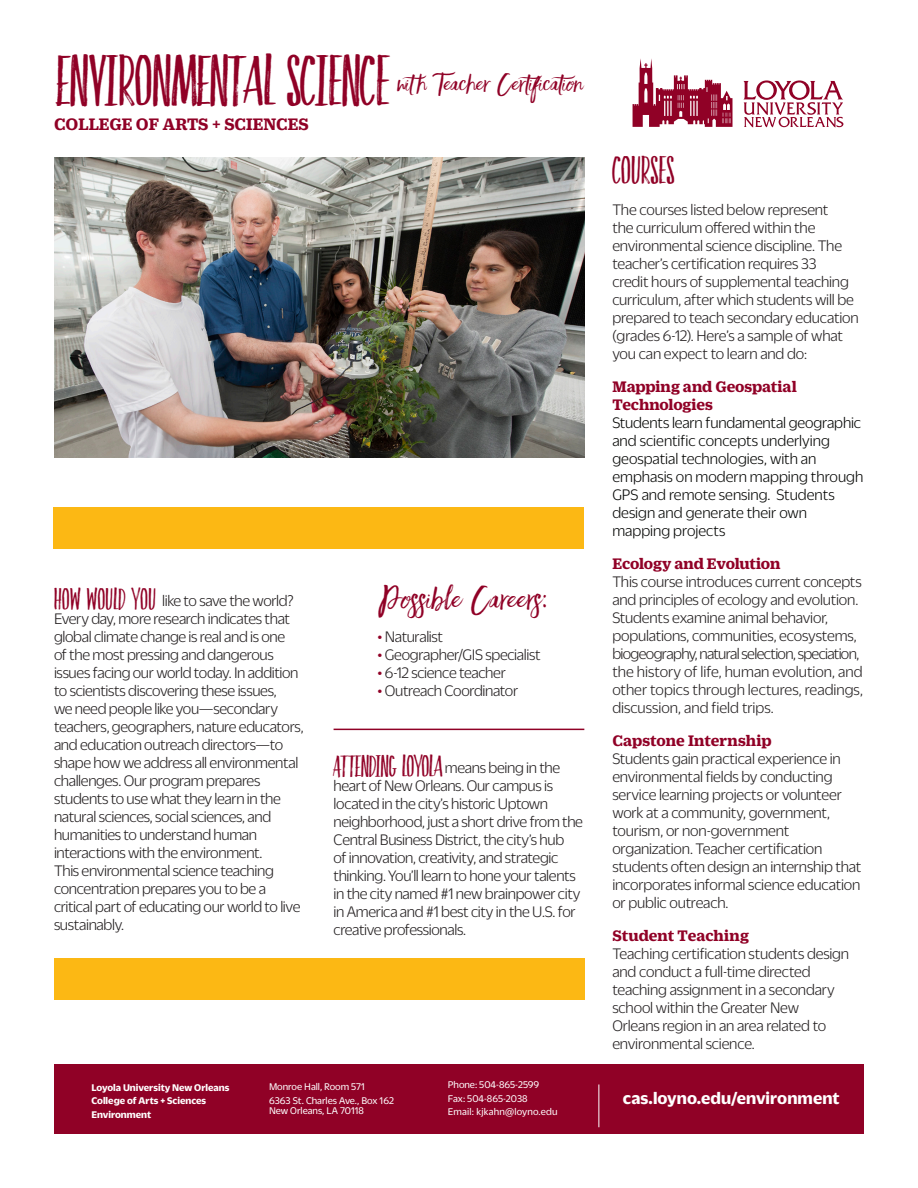
<style>
.page{position:relative;width:918px;height:1188px;background:#fff}
.page>*{position:absolute;margin:0;border:0;box-sizing:border-box;transform-origin:0 0}
.t1{font:49.5px "Faith And Glory Two";letter-spacing:-.02em;color:#900126}
.t2{font:27px "Faith And Glory One";letter-spacing:.015em;color:#900126}
.t3{font:27px "Faith And Glory Two";letter-spacing:-.005em;color:#900126}
.t4{font:21px "Faith And Glory Two";letter-spacing:-.02em;color:#900126}
.t5{font:21px "Faith And Glory One";letter-spacing:.005em;color:#900126}
.t6{font:700 18px "Duplicate Sans";letter-spacing:.005em;color:#fff}
.t7{font:700 18px "Duplicate Ionic";color:#900126}
.t8{font:300 16.5px/18px "Duplicate Sans";letter-spacing:-.015em;color:#231f20}
.t9{font:300 16.5px/18px "Duplicate Sans";color:#040503}
.t10{font:700 16.5px "Duplicate Ionic";letter-spacing:-.005em;color:#900126}
.t11{font:10.5px "Duplicate Sans";color:#fff}
.t12{font:700 10.5px "Duplicate Sans";color:#fff}
.t13{font:10.5px "Duplicate Sans";letter-spacing:.02em;color:#fff}
.s1{font-family:"Faith And Glory Two";font-weight:400;font-size:21px;color:#900126}
.s2{color:#900126}
.s3{font-family:"Duplicate Sans";font-weight:300;font-size:16.5px;color:#231f20}
.s4{font-family:"Duplicate Ionic";font-weight:700;color:#900126}
</style>
<div class="page">
<div style="left:53px;top:508px;width:531px;height:41px;background:#fcb814"></div>
<img style="left:54px;top:158px;width:531px;height:300px">
<div style="left:54px;top:1065px;width:810px;height:69px;background:#900126"></div>
<hr style="left:598px;top:1084px;width:1px;height:43px;background:#fff">
<svg style="left:633px;top:58px;width:100px;height:69px"></svg>
<svg style="left:743px;top:80px;width:100px;height:47px"></svg>
<hr style="left:334px;top:729px;width:250px;height:1px;background:#900126">
<div style="left:54px;top:959px;width:531px;height:41px;background:#fcb814"></div>
<p class="t1" style="left:56px;top:45px;width:335px">ENVIRONMENTAL SCIENCE</p>
<p class="t7" style="left:54px;top:111px;width:256px">COLLEGE OF ARTS + SCIENCES</p>
<p class="t5" style="left:397px;top:70px;width:188px">with Teacher Certification</p>
<p class="t8" style="left:54px;top:591px;width:251px"><span class="s1">HOW WOULD YOU</span> like to save the world?<br>Every day, more research indicates that global climate change is real and is one<br>of the most pressing and dangerous issues facing our world today. In addition to scientists discovering these issues,<br>we need people like you—secondary teachers, geographers, nature educators, and education outreach directors—to shape how we address all environmental challenges. Our program prepares students to use what they learn in the natural sciences, social sciences, and humanities to understand human interactions with the environment.<br>This environmental science teaching concentration prepares you to be a critical part of educating our world to live sustainably.</p>
<p class="t2" style="left:378px;top:580px;width:171px">Possible Careers:</p>
<p class="t8" style="left:378px;top:626px;width:67px"><span class="s2">•</span> Naturalist</p>
<p class="t8" style="left:378px;top:644px;width:164px"><span class="s2">•</span> Geographer/GIS specialist</p>
<p class="t8" style="left:378px;top:662px;width:130px"><span class="s2">•</span> 6-12 science teacher</p>
<p class="t8" style="left:378px;top:680px;width:142px"><span class="s2">•</span> Outreach Coordinator</p>
<p class="t4" style="left:334px;top:750px;width:228px">ATTENDING LOYOLA <span class="s3">means being in the</span></p>
<p class="t8" style="left:334px;top:775px;width:251px">heart of New Orleans. Our campus is located in the city’s historic Uptown neighborhood, just a short drive from the Central Business District, the city’s hub<br>of innovation, creativity, and strategic thinking. You’ll learn to hone your talents in the city named #1 new brainpower city in America and #1 best city in the U.S. for creative professionals.</p>
<p class="t12" style="left:91px;top:1080px;width:139px">Loyola University New Orleans</p>
<p class="t12" style="left:91px;top:1094px;width:116px">College of Arts + Sciences</p>
<p class="t12" style="left:91px;top:1107px;width:61px">Environment</p>
<p class="t11" style="left:269px;top:1080px;width:97px">Monroe Hall, Room 571</p>
<p class="t11" style="left:269px;top:1094px;width:127px">6363 St. Charles Ave., Box 162</p>
<p class="t11" style="left:269px;top:1104px;width:97px">New Orleans, LA 70118</p>
<p class="t11" style="left:448px;top:1078px;width:93px">Phone: 504-865-2599</p>
<p class="t11" style="left:448px;top:1092px;width:81px">Fax: 504-865-2038</p>
<p class="t13" style="left:448px;top:1105px;width:111px">Email: kjkahn@loyno.edu</p>
<p class="t3" style="left:612px;top:151px;width:64px">COURSES</p>
<p class="t8" style="left:612px;top:200px;width:248px">The courses listed below represent<br>the curriculum offered within the environmental science discipline. The teacher’s certification requires 33<br>credit hours of supplemental teaching curriculum, after which students will be prepared to teach secondary education (grades 6-12). Here’s a sample of what you can expect to learn and do:</p>
<p class="t9" style="left:612px;top:377px;width:252px"><span class="s4">Mapping and Geospatial<br>Technologies<br></span>Students learn fundamental geographic and scientific concepts underlying geospatial technologies, with an emphasis on modern mapping through<br>GPS and remote sensing. Students design and generate their own mapping projects</p>
<p class="t10" style="left:612px;top:552px;width:170px">Ecology and Evolution</p>
<p class="t8" style="left:612px;top:572px;width:252px">This course introduces current concepts and principles of ecology and evolution.<br>Students examine animal behavior, populations, communities, ecosystems, biogeography, natural selection, speciation, the history of life, human evolution, and other topics through lectures, readings, discussion, and field trips.</p>
<p class="t10" style="left:612px;top:729px;width:161px">Capstone Internship</p>
<p class="t8" style="left:612px;top:749px;width:251px">Students gain practical experience in environmental fields by conducting service learning projects or volunteer work at a community, government, tourism, or non-government organization. Teacher certification students often design an internship that incorporates informal science education or public outreach.</p>
<p class="t10" style="left:612px;top:924px;width:138px">Student Teaching</p>
<p class="t8" style="left:612px;top:944px;width:238px">Teaching certification students design and conduct a full-time directed teaching assignment in a secondary school within the Greater New Orleans region in an area related to environmental science.</p>
<p class="t6" style="left:623px;top:1086px;width:218px">cas.loyno.edu/environment</p>
</div>
